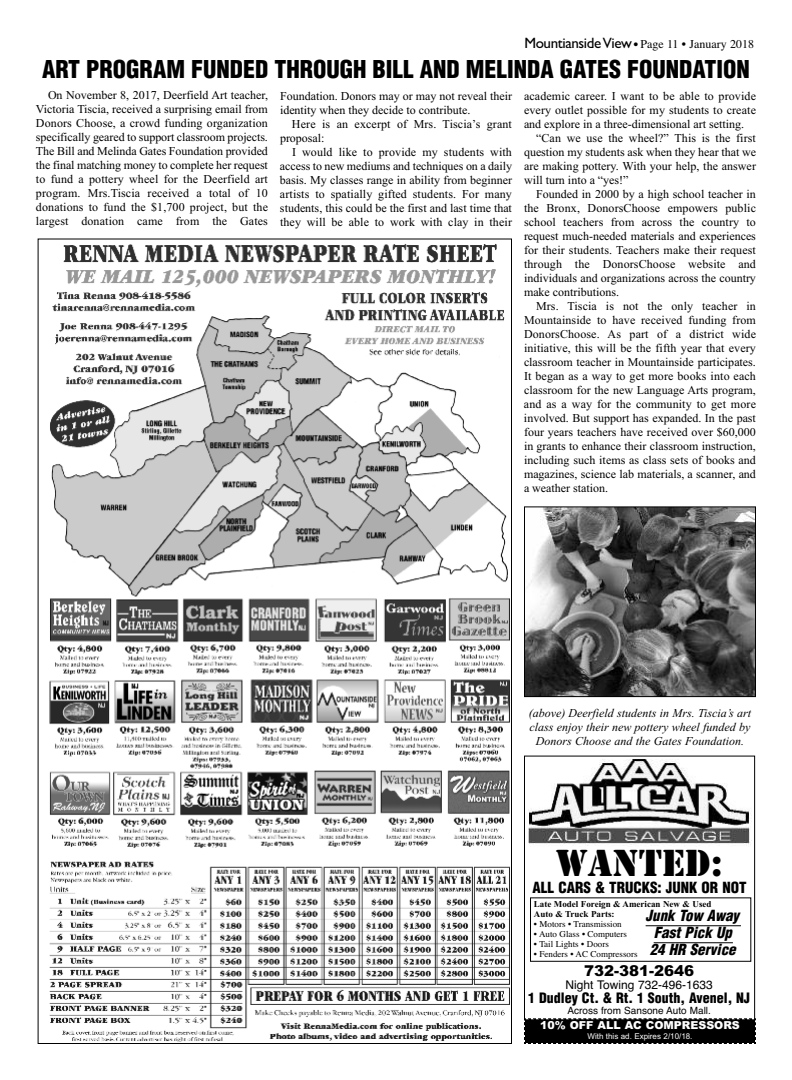
<style>
.page{position:relative;width:792px;height:1080px;background:#fff}
.page>*{position:absolute;margin:0;border:0;box-sizing:border-box;transform-origin:0 0}
.t1{font:35px "Stencil Std";color:#000}
.t2{font:900 condensed 24px "Helvetica";color:#000}
.t3{font:italic 900 condensed 15px/17px "Helvetica";color:#000}
.t4{font:900 condensed 15px "Helvetica";color:#000}
.t5{font:900 15px "Arial";color:#000}
.t6{font:900 condensed 14px "Helvetica";color:#000}
.t7{font:12px/14px "Times New Roman";letter-spacing:.005em;color:#000;text-align:justify}
.t8{font:italic 12px/14px "Times New Roman";color:#000;text-align:center}
.t9{font:12px "Times";color:#000}
.t10{font:12px "Helvetica";color:#000}
.t11{font:900 11px "Arial";color:#fff}
.t12{font:10px "Helvetica";color:#000}
.t13{font:9px "Times";color:#000}
.t14{font:700 9px/10px "Times New Roman";color:#000}
.t15{font:8px "Arial";color:#fff}
.s1{font-family:"Gill Sans";font-size:15px}
.s2{font-family:"Futura";font-weight:700;font-stretch:condensed;font-size:10px}
</style>
<div class="page">
<img style="left:49px;top:244px;width:461px;height:798px">
<img style="left:526px;top:508px;width:228px;height:187px">
<div style="left:524px;top:506px;width:232px;height:191px;border:1px solid #000"></div>
<div style="left:524px;top:756px;width:231px;height:288px;border:1px solid #000"></div>
<img style="left:528px;top:759px;width:224px;height:87px">
<hr style="left:646px;top:925px;width:95px;height:1px;background:#000">
<hr style="left:654px;top:942px;width:79px;height:1px;background:#000">
<div style="left:530px;top:898px;width:221px;height:64px;border:1px solid #000"></div>
<svg style="left:524px;top:1018px;width:232px;height:26px;background:#0b0b0b"></svg>
<p class="t9" style="left:524px;top:37px;width:231px"><span class="s1">MountiansideView</span> <span class="s2">•</span> Page 11 • January 2018</p>
<h2 class="t2" style="left:42px;top:56px;width:709px">ART PROGRAM FUNDED THROUGH BILL AND MELINDA GATES FOUNDATION</h2>
<p class="t7" style="left:36px;top:88px;width:234px;text-indent:12px">On November 8, 2017, Deerfield Art teacher, Victoria Tiscia, received a surprising email from Donors Choose, a crowd funding organization specifically geared to support classroom projects.<br>The Bill and Melinda Gates Foundation provided the final matching money to complete her request to fund a pottery wheel for the Deerfield art program. Mrs.Tiscia received a total of 10 donations to fund the $1,700 project, but the largest donation came from the Gates</p>
<p class="t7" style="left:280px;top:89px;width:233px">Foundation. Donors may or may not reveal their identity when they decide to contribute.</p>
<p class="t7" style="left:524px;top:89px;width:233px">academic career. I want to be able to provide</p>
<p class="t7" style="left:524px;top:103px;width:233px">every outlet possible for my students to create</p>
<p class="t7" style="left:524px;top:117px;width:222px">and explore in a three-dimensional art setting.</p>
<p class="t7" style="left:536px;top:131px;width:221px">“Can we use the wheel?” This is the first</p>
<p class="t7" style="left:524px;top:145px;width:233px">question my students ask when they hear that we</p>
<p class="t7" style="left:524px;top:159px;width:233px">are making pottery. With your help, the answer</p>
<p class="t7" style="left:524px;top:173px;width:106px">will turn into a “yes!”</p>
<p class="t7" style="left:536px;top:187px;width:221px">Founded in 2000 by a high school teacher in</p>
<p class="t7" style="left:524px;top:201px;width:233px">the Bronx, DonorsChoose empowers public</p>
<p class="t7" style="left:524px;top:215px;width:233px">school teachers from across the country to</p>
<p class="t7" style="left:524px;top:229px;width:233px">request much-needed materials and experiences</p>
<p class="t7" style="left:524px;top:243px;width:233px">for their students. Teachers make their request</p>
<p class="t7" style="left:524px;top:257px;width:233px">through the DonorsChoose website and</p>
<p class="t7" style="left:524px;top:271px;width:233px">individuals and organizations across the country</p>
<p class="t7" style="left:524px;top:285px;width:97px">make contributions.</p>
<p class="t7" style="left:536px;top:299px;width:221px">Mrs. Tiscia is not the only teacher in</p>
<p class="t7" style="left:524px;top:313px;width:233px">Mountainside to have received funding from</p>
<p class="t7" style="left:524px;top:327px;width:233px">DonorsChoose. As part of a district wide</p>
<p class="t7" style="left:524px;top:341px;width:233px">initiative, this will be the fifth year that every</p>
<p class="t7" style="left:524px;top:355px;width:233px">classroom teacher in Mountainside participates.</p>
<p class="t7" style="left:524px;top:369px;width:233px">It began as a way to get more books into each</p>
<p class="t7" style="left:524px;top:383px;width:233px">classroom for the new Language Arts program,</p>
<p class="t7" style="left:524px;top:397px;width:233px">and as a way for the community to get more</p>
<p class="t7" style="left:524px;top:411px;width:233px">involved. But support has expanded. In the past</p>
<p class="t7" style="left:524px;top:425px;width:233px">four years teachers have received over $60,000</p>
<p class="t7" style="left:524px;top:439px;width:233px">in grants to enhance their classroom instruction,</p>
<p class="t7" style="left:524px;top:453px;width:233px">including such items as class sets of books and</p>
<p class="t7" style="left:524px;top:467px;width:233px">magazines, science lab materials, a scanner, and</p>
<p class="t7" style="left:524px;top:481px;width:86px">a weather station.</p>
<p class="t7" style="left:280px;top:117px;width:234px;text-indent:12px">Here is an excerpt of Mrs. Tiscia’s grant proposal:</p>
<p class="t7" style="left:280px;top:145px;width:234px;text-indent:12px">I would like to provide my students with access to new mediums and techniques on a daily basis. My classes range in ability from beginner artists to spatially gifted students. For many students, this could be the first and last time that they will be able to work with clay in their</p>
<p class="t8" style="left:529px;top:706px;width:224px">(above) Deerfield students in Mrs. Tiscia’s art class enjoy their new pottery wheel funded by<br>Donors Choose and the Gates Foundation.</p>
<h1 class="t1" style="left:556px;top:843px;width:169px">WANTED:</h1>
<p class="t4" style="left:533px;top:879px;width:216px">ALL CARS &amp; TRUCKS: JUNK OR NOT</p>
<p class="t14" style="left:534px;top:899px;width:179px">Late Model Foreign &amp; American New &amp; Used<br>Auto &amp; Truck Parts:</p>
<p class="t13" style="left:534px;top:919px;width:89px">• Motors • Transmission</p>
<p class="t13" style="left:534px;top:929px;width:95px">• Auto Glass • Computers</p>
<p class="t13" style="left:534px;top:939px;width:76px">• Tail Lights • Doors</p>
<p class="t13" style="left:534px;top:949px;width:105px">• Fenders • AC Compressors</p>
<p class="t3" style="left:646px;top:908px;width:95px">Junk Tow Away<br>Fast Pick Up<br>24 HR Service</p>
<p class="t5" style="left:584px;top:962px;width:112px">732-381-2646</p>
<p class="t10" style="left:566px;top:978px;width:149px">Night Towing 732-496-1633</p>
<p class="t6" style="left:528px;top:990px;width:223px">1 Dudley Ct. &amp; Rt. 1 South, Avenel, NJ</p>
<p class="t12" style="left:568px;top:1004px;width:145px">Across from Sansone Auto Mall.</p>
<p class="t11" style="left:540px;top:1019px;width:201px">10% OFF ALL AC COMPRESSORS</p>
<p class="t15" style="left:588px;top:1032px;width:106px">With this ad. Expires 2/10/18.</p>
</div>
